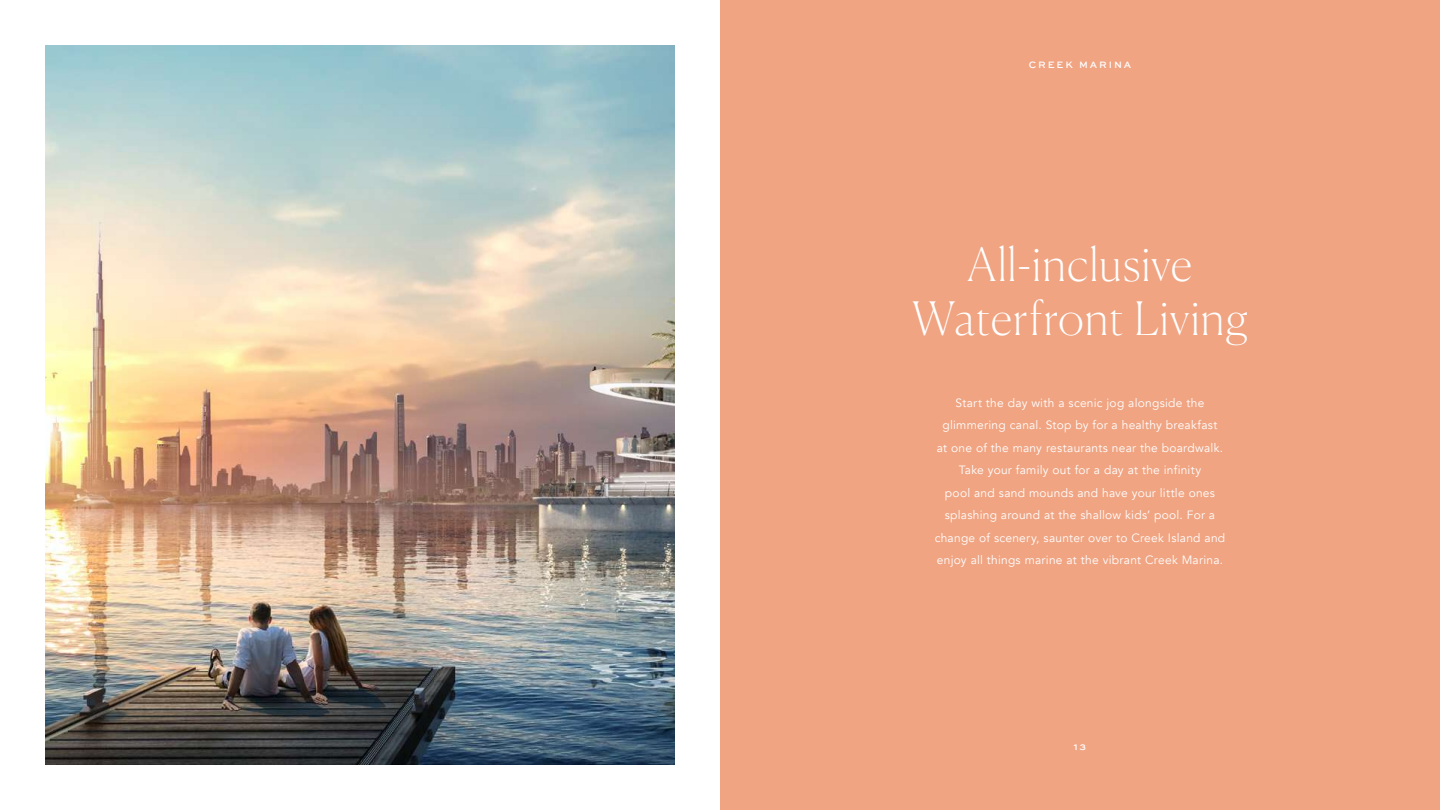
<style>
.page{position:relative;width:1440px;height:810px;background:#fff}
.page>*{position:absolute;margin:0;border:0;box-sizing:border-box;transform-origin:0 0}
.t1{font:100 45.97px/53.6px "Canela";letter-spacing:.02em;color:#fff;text-align:center}
.t2{font:12px/22.5px "Avenir";letter-spacing:.02em;color:#fff;text-align:center}
.t3{font:500 9.75px "Sweet Sans Pro";letter-spacing:.2em;color:#fff}
</style>
<div class="page">
<img style="left:45px;top:45px;width:630px;height:719px">
<div style="left:720px;top:0;width:720px;height:810px;background:#f0a482"></div>
<p class="t3" style="left:1029px;top:57px;width:104px">CREEK MARINA</p>
<h1 class="t1" style="left:912px;top:234px;width:337px">All-inclusive<br>Waterfront Living</h1>
<p class="t2" style="left:935px;top:392px;width:292px">Start the day with a scenic jog alongside the glimmering canal. Stop by for a healthy breakfast<br>at one of the many restaurants near the boardwalk.<br>Take your family out for a day at the infinity<br>pool and sand mounds and have your little ones splashing around at the shallow kids’ pool. For a change of scenery, saunter over to Creek Island and enjoy all things marine at the vibrant Creek Marina.</p>
<p class="t3" style="left:1074px;top:740px;width:14px">13</p>
</div>
